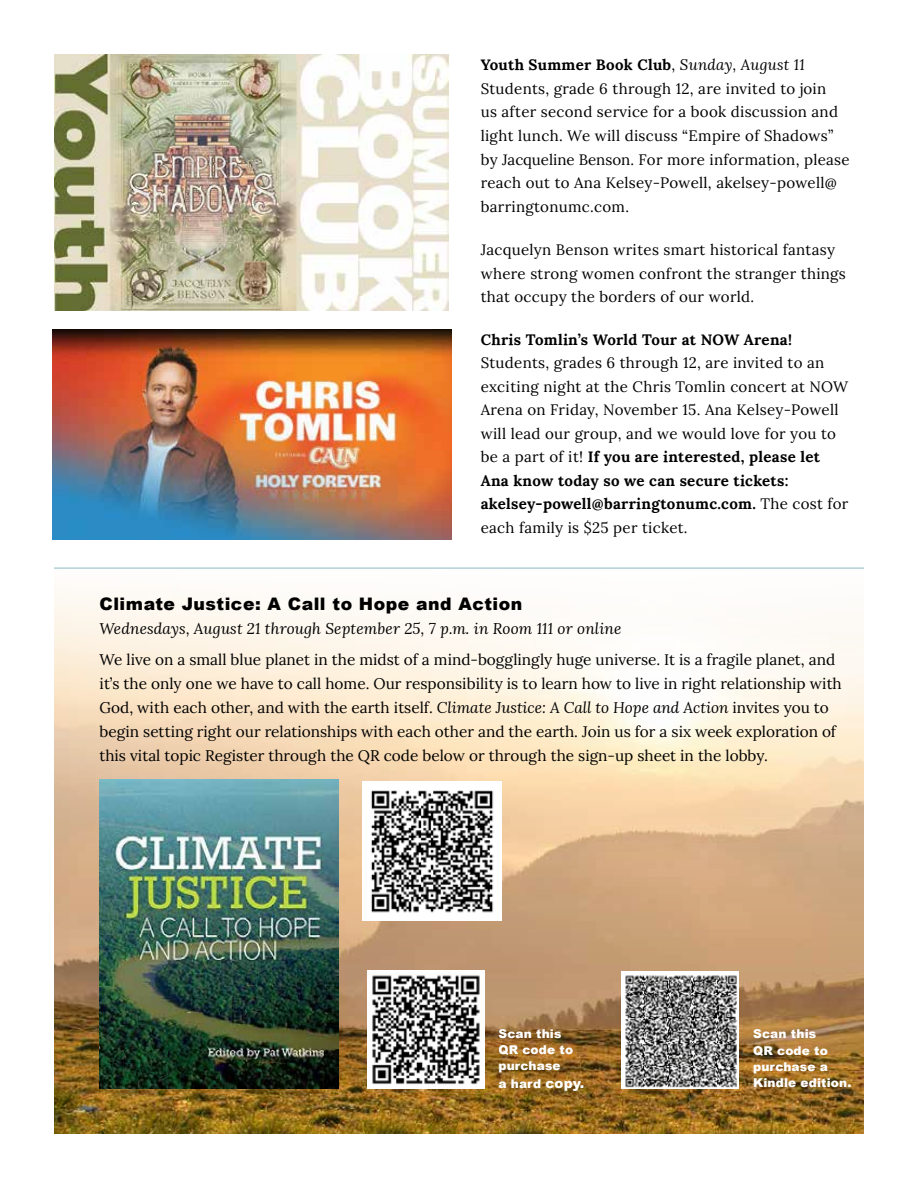
<style>
.page{position:relative;width:918px;height:1188px;background:#fff}
.page>*{position:absolute;margin:0;border:0;box-sizing:border-box;transform-origin:0 0}
.t1{font:900 17.25px "Arial";letter-spacing:.03em;color:#000}
.t2{font:15.3px/24px "Lora";color:#000}
.t3{font:italic 15.3px "Lora";letter-spacing:.01em;color:#000}
.t4{font:15px/23.5px "Lora";letter-spacing:.02em;color:#000}
.t5{font:700 15px "Lora";letter-spacing:.02em;color:#000}
.t6{font:900 12.15px/16.2px "Arial";letter-spacing:.01em;color:#fff}
.s1{font-weight:700}
.s2{font-style:italic}
.s3{font-size:13.5px}
</style>
<div class="page">
<img style="left:55px;top:54px;width:394px;height:256px">
<img style="left:54px;top:591px;width:810px;height:543px">
<img style="left:99px;top:780px;width:239px;height:308px">
<img style="left:367px;top:971px;width:117px;height:117px">
<img style="left:621px;top:971px;width:118px;height:117px">
<img style="left:52px;top:329px;width:399px;height:210px">
<hr style="left:54px;top:568px;width:810px;height:1px;background:#8db9c6">
<img style="left:363px;top:782px;width:138px;height:138px">
<p class="t4" style="left:481px;top:52px;width:371px"><span class="s1">Youth Summer Book Club</span>, <span class="s2">Sunday, August 11<br></span>Students, grade 6 through 12, are invited to join<br>us after second service for a book discussion and light lunch. We will discuss “Empire of Shadows” by Jacqueline Benson. For more information, please reach out to Ana Kelsey-Powell, akelsey-powell@ barringtonumc.com.</p>
<p class="t4" style="left:481px;top:237px;width:367px">Jacquelyn Benson writes smart historical fantasy where strong women confront the stranger things that occupy the borders of our world.</p>
<p class="t5" style="left:481px;top:326px;width:313px">Chris Tomlin’s World Tour at NOW Arena!</p>
<p class="t4" style="left:481px;top:350px;width:369px">Students, grades 6 through 12, are invited to an exciting night at the Chris Tomlin concert at NOW Arena on Friday, November 15. Ana Kelsey-Powell will lead our group, and we would love for you to be a part of it! <span class="s1">If you are interested, please let Ana know today so we can secure tickets: akelsey-powell@barringtonumc.com.</span> The cost for each family is $25 per ticket.</p>
<p class="t1" style="left:99px;top:591px;width:424px">Climate Justice: A Call to Hope and Action</p>
<p class="t3" style="left:99px;top:618px;width:524px">Wednesdays, August 21 through September 25, 7 p.m. in Room 111 or online</p>
<p class="t2" style="left:99px;top:646px;width:744px">We live on a small blue planet in the midst of a mind-bogglingly huge universe. It is a fragile planet, and it’s the only one we have to call home. Our responsibility is to learn how to live in right relationship with God, with each other, and with the earth itself. <span class="s2">Climate Justice: A Call to Hope and Action</span> invites you to begin setting right our relationships with each other and the earth. Join us for a six week exploration of this vital topic Register through the QR code below or through the sign-up sheet in the lobby.</p>
<p class="t6" style="left:498px;top:1025px;width:76px">Scan this<br>QR code to purchase</p>
<p class="t6" style="left:498px;top:1075px;width:87px">a hard <span class="s3">copy.</span></p>
<p class="t6" style="left:753px;top:1026px;width:100px">Scan this<br>QR code to purchase a<br>Kindle edition.</p>
</div>
